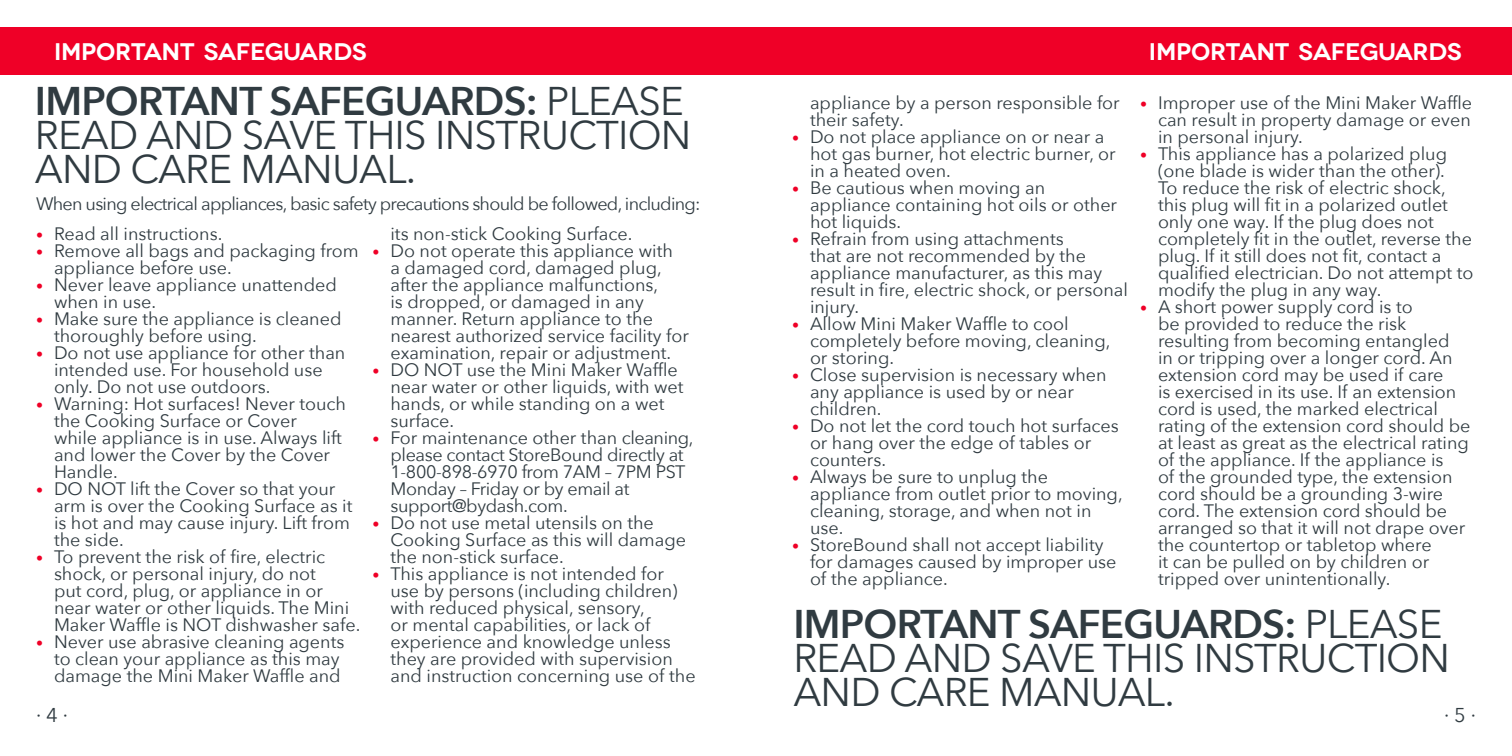
<style>
.page{position:relative;width:1512px;height:756px;background:#fff}
.page>*{position:absolute;margin:0;border:0;box-sizing:border-box;transform-origin:0 0}
.t1{font:40px/34px "Avenir Next";letter-spacing:-.02em;color:#303b41}
.t2{font:600 24px "Novecentowide";letter-spacing:-.015em;color:#fff}
.t3{font:20px "Avenir Next";color:#303b41}
.t4{font:18px/17px "Avenir Next";color:#303b41}
.t5{font:18px/17px "Avenir Next";letter-spacing:-.02em;color:#303b41}
.t6{font:18px "Avenir Next";letter-spacing:-.04em;color:#303b41}
.s1{font-weight:600}
.s2{font-size:14px;color:#ef0027}
</style>
<div class="page">
<div style="left:0;top:27px;width:1512px;height:48px;background:#ef0027"></div>
<p class="t2" style="left:54px;top:37px;width:314px">IMPORTANT SAFEGUARDS</p>
<p class="t2" style="left:1149px;top:37px;width:314px">IMPORTANT SAFEGUARDS</p>
<p class="t1" style="left:35px;top:83px;width:658px"><span class="s1">IMPORTANT SAFEGUARDS:</span> PLEASE<br>READ AND SAVE THIS INSTRUCTION<br>AND CARE MANUAL.</p>
<p class="t6" style="left:36px;top:188px;width:666px">When using electrical appliances, basic safety precautions should be followed, including:</p>
<p class="t4" style="left:36px;top:225px;width:188px"><span class="s2">•</span> Read all instructions.</p>
<p class="t4" style="left:54px;top:242px;width:306px;text-indent:-18px"><span class="s2">•</span> Remove all bags and packaging from appliance before use.</p>
<p class="t4" style="left:54px;top:276px;width:284px;text-indent:-18px"><span class="s2">•</span> Never leave appliance unattended when in use.</p>
<p class="t4" style="left:54px;top:310px;width:289px;text-indent:-18px"><span class="s2">•</span> Make sure the appliance is cleaned thoroughly before using.</p>
<p class="t4" style="left:54px;top:344px;width:293px;text-indent:-18px"><span class="s2">•</span> Do not use appliance for other than intended use. For household use only. Do not use outdoors.</p>
<p class="t4" style="left:54px;top:395px;width:294px;text-indent:-18px"><span class="s2">•</span> Warning: Hot surfaces! Never touch the Cooking Surface or Cover<br>while appliance is in use. Always lift and lower the Cover by the Cover<br>Handle.</p>
<p class="t4" style="left:54px;top:480px;width:300px;text-indent:-18px"><span class="s2">•</span> DO NOT lift the Cover so that your arm is over the Cooking Surface as it is hot and may cause injury. Lift from the side.</p>
<p class="t4" style="left:54px;top:548px;width:308px;text-indent:-18px"><span class="s2">•</span> To prevent the risk of fire, electric shock, or personal injury, do not<br>put cord, plug, or appliance in or near water or other liquids. The Mini Maker Waffle is NOT dishwasher safe.</p>
<p class="t4" style="left:54px;top:633px;width:292px;text-indent:-18px"><span class="s2">•</span> Never use abrasive cleaning agents to clean your appliance as this may damage the Mini Maker Waffle and</p>
<p class="t3" style="left:36px;top:698px;width:33px">∙ 4 ∙</p>
<p class="t4" style="left:390px;top:225px;width:243px">its non-stick Cooking Surface.</p>
<p class="t4" style="left:390px;top:242px;width:300px;text-indent:-18px"><span class="s2">•</span> Do not operate this appliance with<br>a damaged cord, damaged plug, after the appliance malfunctions,<br>is dropped, or damaged in any manner. Return appliance to the nearest authorized service facility for examination, repair or adjustment.</p>
<p class="t4" style="left:390px;top:361px;width:295px;text-indent:-18px"><span class="s2">•</span> DO NOT use the Mini Maker Waffle near water or other liquids, with wet hands, or while standing on a wet surface.</p>
<p class="t5" style="left:390px;top:429px;width:305px;text-indent:-18px"><span class="s2">•</span> For maintenance other than cleaning, please contact StoreBound directly at<br>1-800-898-6970 from 7AM – 7PM PST<br>Monday – Friday or by email at support@bydash.com.</p>
<p class="t4" style="left:390px;top:514px;width:297px;text-indent:-18px"><span class="s2">•</span> Do not use metal utensils on the<br>Cooking Surface as this will damage the non-stick surface.</p>
<p class="t4" style="left:390px;top:565px;width:307px;text-indent:-18px"><span class="s2">•</span> This appliance is not intended for use by persons (including children) with reduced physical, sensory,<br>or mental capabilities, or lack of experience and knowledge unless they are provided with supervision and instruction concerning use of the</p>
<p class="t4" style="left:810px;top:94px;width:311px">appliance by a person responsible for their safety.</p>
<p class="t4" style="left:810px;top:128px;width:307px;text-indent:-18px"><span class="s2">•</span> Do not place appliance on or near a hot gas burner, hot electric burner, or in a heated oven.</p>
<p class="t4" style="left:810px;top:179px;width:309px;text-indent:-18px"><span class="s2">•</span> Be cautious when moving an appliance containing hot oils or other hot liquids.</p>
<p class="t4" style="left:810px;top:230px;width:320px;text-indent:-18px"><span class="s2">•</span> Refrain from using attachments<br>that are not recommended by the appliance manufacturer, as this may result in fire, electric shock, or personal injury.</p>
<p class="t4" style="left:810px;top:315px;width:302px;text-indent:-18px"><span class="s2">•</span> Allow Mini Maker Waffle to cool completely before moving, cleaning, or storing.</p>
<p class="t4" style="left:810px;top:366px;width:298px;text-indent:-18px"><span class="s2">•</span> Close supervision is necessary when any appliance is used by or near children.</p>
<p class="t4" style="left:810px;top:417px;width:310px;text-indent:-18px"><span class="s2">•</span> Do not let the cord touch hot surfaces or hang over the edge of tables or counters.</p>
<p class="t4" style="left:810px;top:468px;width:314px;text-indent:-18px"><span class="s2">•</span> Always be sure to unplug the appliance from outlet prior to moving, cleaning, storage, and when not in use.</p>
<p class="t4" style="left:810px;top:536px;width:308px;text-indent:-18px"><span class="s2">•</span> StoreBound shall not accept liability for damages caused by improper use of the appliance.</p>
<p class="t4" style="left:1158px;top:94px;width:316px;text-align:justify;text-indent:-18px"><span class="s2">•</span> Improper use of the Mini Maker Waffle can result in property damage or even in personal injury.</p>
<p class="t4" style="left:1158px;top:145px;width:317px;text-indent:-18px"><span class="s2">•</span> This appliance has a polarized plug (one blade is wider than the other).<br>To reduce the risk of electric shock, this plug will fit in a polarized outlet only one way. If the plug does not completely fit in the outlet, reverse the plug. If it still does not fit, contact a qualified electrician. Do not attempt to modify the plug in any way.</p>
<p class="t4" style="left:1158px;top:298px;width:314px;text-indent:-18px"><span class="s2">•</span> A short power supply cord is to<br>be provided to reduce the risk resulting from becoming entangled<br>in or tripping over a longer cord. An extension cord may be used if care<br>is exercised in its use. If an extension cord is used, the marked electrical rating of the extension cord should be at least as great as the electrical rating of the appliance. If the appliance is<br>of the grounded type, the extension cord should be a grounding 3-wire cord. The extension cord should be arranged so that it will not drape over the countertop or tabletop where<br>it can be pulled on by children or tripped over unintentionally.</p>
<p class="t1" style="left:793px;top:606px;width:658px"><span class="s1">IMPORTANT SAFEGUARDS:</span> PLEASE<br>READ AND SAVE THIS INSTRUCTION<br>AND CARE MANUAL.</p>
<p class="t3" style="left:1444px;top:698px;width:34px">∙ 5 ∙</p>
</div>
